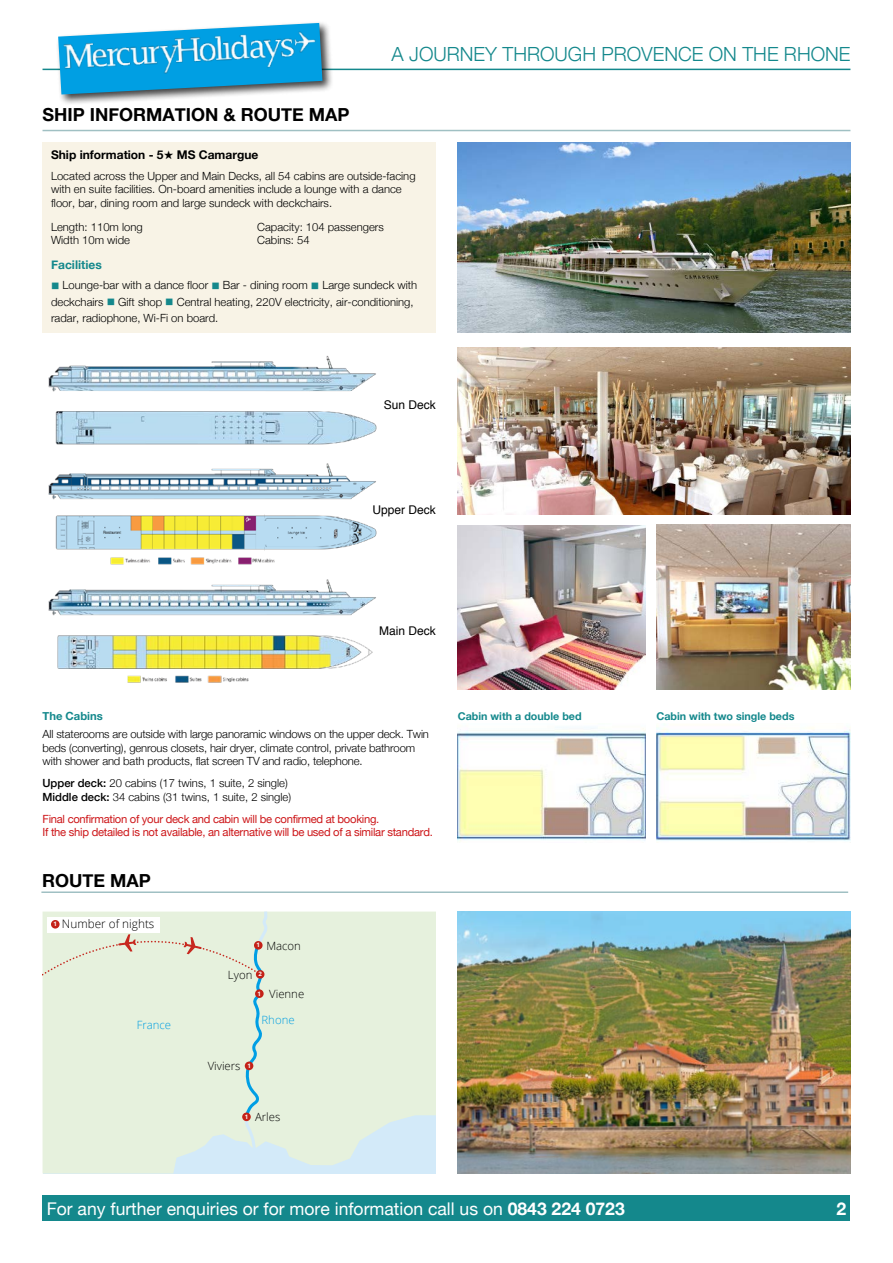
<style>
.page{position:relative;width:893px;height:1263px;background:#fff}
.page>*{position:absolute;margin:0;border:0;box-sizing:border-box;transform-origin:0 0}
.t1{font:300 19.5px "Helvetica Neue";color:#14888c}
.t2{font:700 18px "Helvetica Neue";color:#000}
.t3{font:17.55px "Helvetica Neue";color:#fff}
.t4{font:700 17.55px "Helvetica Neue";color:#fff}
.t5{font:700 12px "Helvetica Neue";color:#000}
.t6{font:12px "Helvetica";color:#000}
.t7{font:700 12px "Helvetica Neue";color:#14888c}
.t8{font:300 11.7px "Open Sans";color:#000}
.t9{font:300 11.4px "Open Sans";color:#000}
.t10{font:300 11.4px "Open Sans";color:#009fe3}
.t11{font:300 11.25px/13.5px "Helvetica Neue";color:#000}
.t12{font:11.25px/13.5px "Helvetica Neue";letter-spacing:-.025em;color:#cd171a}
.t13{font:700 11.25px "Helvetica Neue";color:#14888c}
.t14{font:700 10.8px "Helvetica Neue";color:#14888c}
.t15{font:700 6px "Open Sans";color:#fff}
.s1{color:#14888c}
.s2{font-weight:500}
.s3{font-weight:700;font-size:6px;color:#fff}
.s4{font-weight:700}
</style>
<div class="page">
<div style="left:43px;top:1195px;width:807px;height:25px;background:#14888c"></div>
<hr style="left:43px;top:69px;width:807px;height:1px;background:#14888c">
<div style="left:56px;top:21px;width:278px;height:85px;background:#000;opacity:.75"></div>
<svg style="left:58px;top:23px;width:264px;height:71px"></svg>
<img style="left:60px;top:25px;width:262px;height:69px">
<hr style="left:43px;top:130px;width:807px;height:1px;background:#a0c0c3">
<img style="left:457px;top:727px;width:189px;height:114px">
<svg style="left:43px;top:911px;width:393px;height:262px;background:#e3efe1"></svg>
<svg style="left:43px;top:911px;width:228px;height:241px;background:#e4eedc"></svg>
<img style="left:457px;top:911px;width:393px;height:262px">
<img style="left:457px;top:348px;width:393px;height:166px">
<div style="left:43px;top:142px;width:393px;height:191px;background:#f8f3e6"></div>
<img style="left:457px;top:142px;width:393px;height:191px">
<img style="left:457px;top:525px;width:189px;height:164px">
<img style="left:656px;top:525px;width:194px;height:164px">
<img style="left:656px;top:727px;width:194px;height:114px">
<hr style="left:41px;top:891px;width:807px;height:2px;background:#a0c0c3">
<img style="left:48px;top:355px;width:329px;height:328px">
<h2 class="t2" style="left:43px;top:100px;width:308px">SHIP INFORMATION &amp; ROUTE MAP</h2>
<h1 class="t1" style="left:392px;top:39px;width:460px">A JOURNEY THROUGH PROVENCE ON THE RHONE</h1>
<p class="t5" style="left:51px;top:145px;width:209px">Ship information - 5★ MS Camargue</p>
<p class="t11" style="left:51px;top:168px;width:366px">Located across the Upper and Main Decks, all 54 cabins are outside-facing with en suite facilities. On-board amenities include a lounge with a dance floor, bar, dining room and large sundeck with deckchairs.</p>
<p class="t11" style="left:51px;top:219px;width:93px">Length: 110m long<br>Width 10m wide</p>
<p class="t11" style="left:257px;top:219px;width:128px">Capacity: 104 passengers<br>Cabins: 54</p>
<p class="t7" style="left:51px;top:256px;width:52px">Facilities</p>
<p class="t11" style="left:51px;top:276px;width:368px;line-height:16.5px"><span class="s1">■</span> Lounge-bar with a dance floor <span class="s1">■</span> Bar - dining room <span class="s1">■</span> Large sundeck with deckchairs <span class="s1">■</span> Gift shop <span class="s1">■</span> Central heating, 220V electricity, air-conditioning, radar, radiophone, Wi-Fi on board.</p>
<p class="t6" style="left:384px;top:397px;width:54px">Sun Deck</p>
<p class="t6" style="left:372px;top:502px;width:65px">Upper Deck</p>
<p class="t6" style="left:379px;top:623px;width:58px">Main Deck</p>
<p class="t13" style="left:43px;top:707px;width:62px">The Cabins</p>
<p class="t11" style="left:43px;top:726px;width:388px">All staterooms are outside with large panoramic windows on the upper deck. Twin beds (converting), genrous closets, hair dryer, climate control, private bathroom with shower and bath products, flat screen TV and radio, telephone.</p>
<p class="t11" style="left:43px;top:775px;width:250px"><span class="s2">Upper deck:</span> 20 cabins (17 twins, 1 suite, 2 single)<br><span class="s2">Middle deck:</span> 34 cabins (31 twins, 1 suite, 2 single)</p>
<p class="t12" style="left:43px;top:812px;width:392px">Final confirmation of your deck and cabin will be confirmed at booking.<br>If the ship detailed is not available, an alternative will be used of a similar standard.</p>
<h2 class="t2" style="left:42px;top:867px;width:110px">ROUTE MAP</h2>
<p class="t8" style="left:54px;top:916px;width:102px"><span class="s3">1</span> Number of nights</p>
<p class="t10" style="left:137px;top:1017px;width:36px">France</p>
<p class="t9" style="left:266px;top:938px;width:36px">Macon</p>
<p class="t15" style="left:257px;top:941px;width:5px">1</p>
<p class="t15" style="left:258px;top:970px;width:5px">2</p>
<p class="t15" style="left:258px;top:989px;width:5px">1</p>
<p class="t9" style="left:228px;top:967px;width:26px">Lyon</p>
<p class="t9" style="left:269px;top:986px;width:36px">Vienne</p>
<p class="t10" style="left:262px;top:1012px;width:35px">Rhone</p>
<p class="t9" style="left:208px;top:1058px;width:34px">Viviers</p>
<p class="t15" style="left:247px;top:1061px;width:5px">1</p>
<p class="t9" style="left:255px;top:1109px;width:27px">Arles</p>
<p class="t15" style="left:245px;top:1112px;width:5px">1</p>
<p class="t14" style="left:458px;top:707px;width:125px">Cabin with a double bed</p>
<p class="t14" style="left:656px;top:707px;width:140px">Cabin with two single beds</p>
<h3 class="t3" style="left:47px;top:1196px;width:580px">For any further enquiries or for more information call us on <span class="s4">0843 224 0723</span></h3>
<h3 class="t4" style="left:836px;top:1194px;width:11px">2</h3>
</div>
